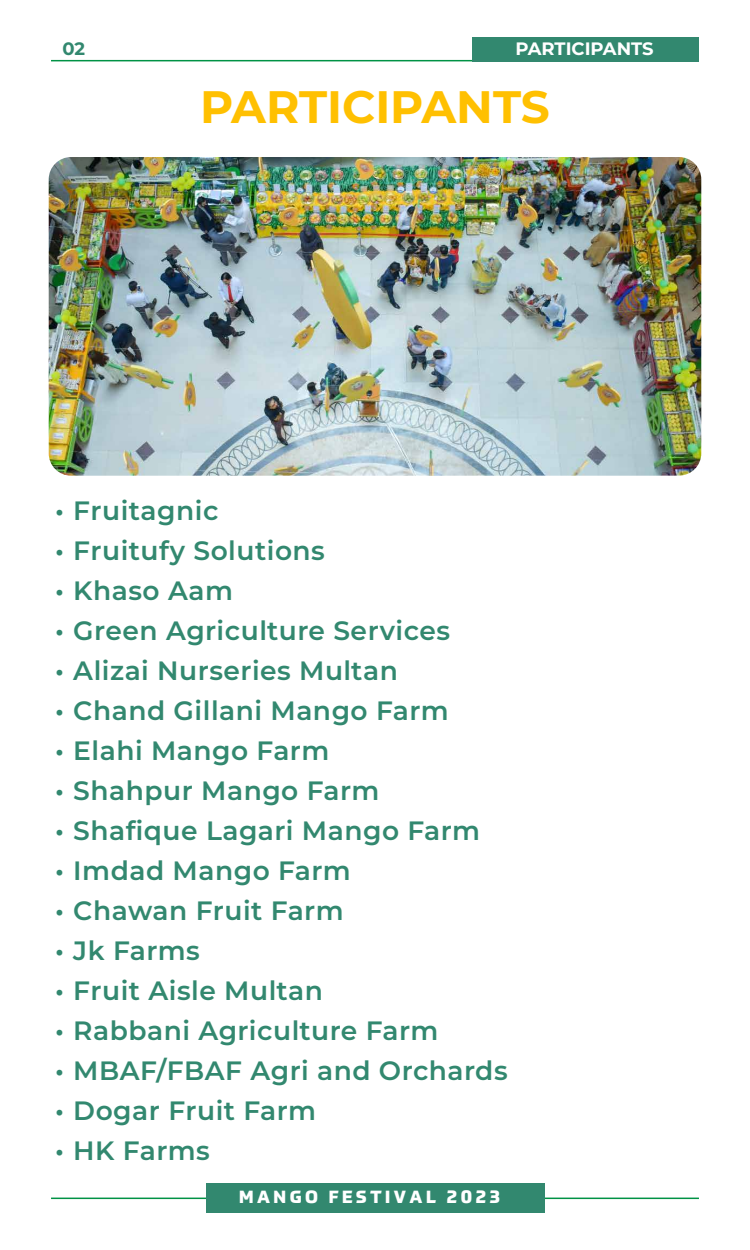
<style>
.page{position:relative;width:750px;height:1250px;background:#fff}
.page>*{position:absolute;margin:0;border:0;box-sizing:border-box;transform-origin:0 0}
.t1{font:100 45.45px "Montserrat";color:#ffc001}
.t2{font:100 26.5px "Montserrat";letter-spacing:.02em;color:#32886f}
.t3{font:100 17.95px "Montserrat";color:#fff}
.t4{font:100 17.95px "Montserrat";color:#32886f}
.t5{font:800 17.3px "Prometo";letter-spacing:.2em;color:#fff}
.s1{font-size:18.5px}
</style>
<div class="page">
<hr style="left:51px;top:60px;width:648px;height:1px;background:#009245">
<div style="left:472px;top:37px;width:227px;height:24px;background:#32886f"></div>
<hr style="left:51px;top:1198px;width:648px;height:1px;background:#009245">
<div style="left:206px;top:1184px;width:338px;height:29px;background:#32886f"></div>
<img style="left:49px;top:157px;width:652px;height:319px">
<p class="t4" style="left:62px;top:37px;width:24px">02</p>
<p class="t3" style="left:515px;top:37px;width:140px">PARTICIPANTS</p>
<h1 class="t1" style="left:200px;top:77px;width:351px">PARTICIPANTS</h1>
<p class="t2" style="left:55px;top:493px;width:165px">• Fruitagnic</p>
<p class="t2" style="left:55px;top:533px;width:271px">• Fruitufy Solutions</p>
<p class="t2" style="left:55px;top:573px;width:179px">• Khaso Aam</p>
<p class="t2" style="left:55px;top:613px;width:396px">• Green Agriculture Services</p>
<p class="t2" style="left:55px;top:653px;width:344px">• Alizai Nurseries Multan</p>
<p class="t2" style="left:55px;top:693px;width:395px">• Chand Gillani Mango Farm</p>
<p class="t2" style="left:55px;top:733px;width:275px">• Elahi Mango Farm</p>
<p class="t2" style="left:55px;top:773px;width:326px">• Shahpur Mango Farm</p>
<p class="t2" style="left:55px;top:813px;width:426px">• Shafique Lagari Mango Farm</p>
<p class="t2" style="left:55px;top:853px;width:297px">• Imdad Mango Farm</p>
<p class="t2" style="left:55px;top:893px;width:290px">• Chawan Fruit Farm</p>
<p class="t2" style="left:55px;top:933px;width:146px">• Jk Farms</p>
<p class="t2" style="left:55px;top:973px;width:269px">• Fruit Aisle Multan</p>
<p class="t2" style="left:55px;top:1013px;width:385px">• Rabbani Agriculture Farm</p>
<p class="t2" style="left:55px;top:1053px;width:454px">• MBAF/FBAF Agri and Orchards</p>
<p class="t2" style="left:55px;top:1093px;width:262px">• Dogar Fruit Farm</p>
<p class="t2" style="left:55px;top:1133px;width:156px">• HK Farms</p>
<p class="t5" style="left:239px;top:1186px;width:262px">MANGO FESTIVAL <span class="s1">2023</span></p>
</div>
